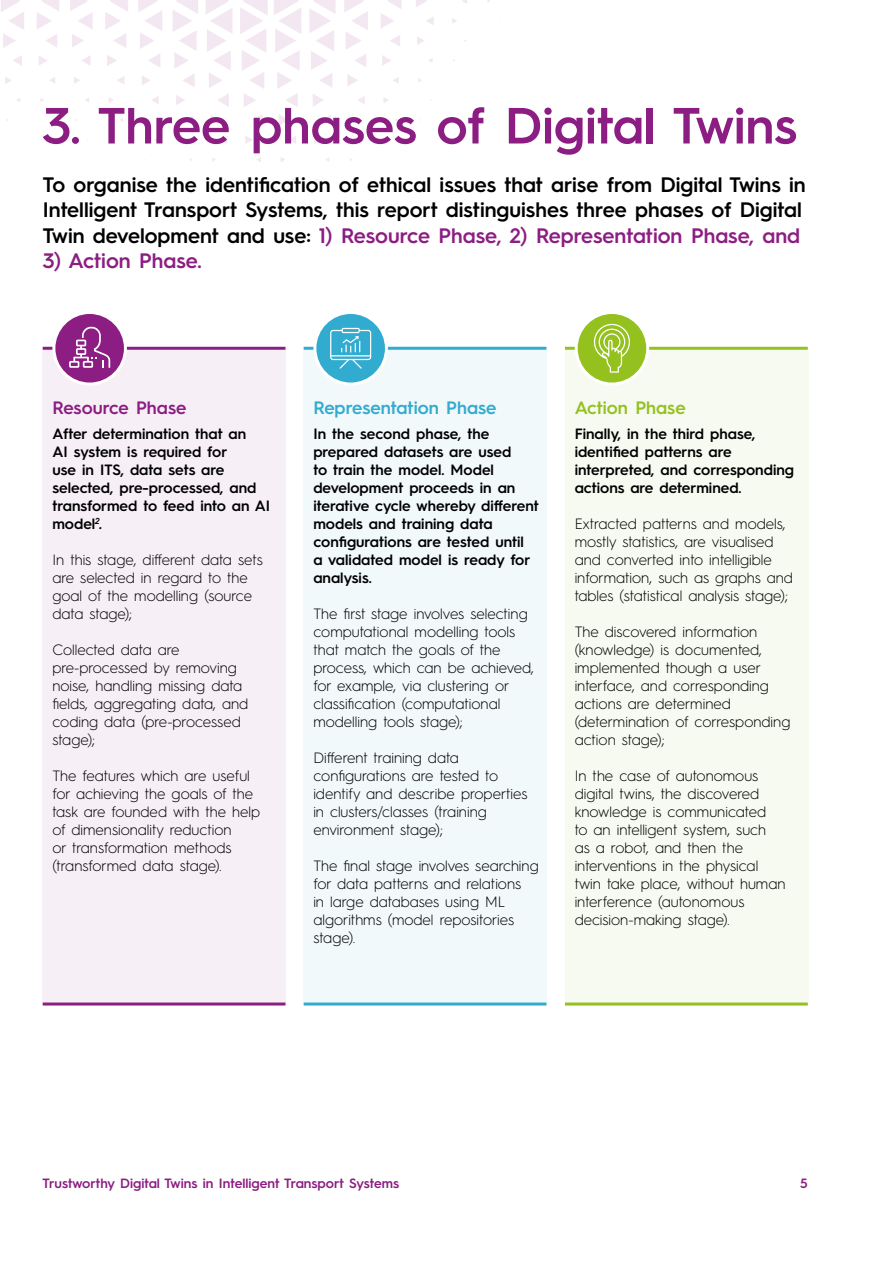
<style>
.page{position:relative;width:893px;height:1263px;background:#fff}
.page>*{position:absolute;margin:0;border:0;box-sizing:border-box;transform-origin:0 0}
.t1{font:600 51px "Hurme Geometric Sans 3";color:#8c1d82}
.t2{font:600 21px/25.2px "Hurme Geometric Sans 3";color:#000}
.t3{font:600 21px "Hurme Geometric Sans 3";color:#8c1d82}
.t4{font:600 18px "Hurme Geometric Sans 3";color:#32abd0}
.t5{font:600 18px "Hurme Geometric Sans 3";color:#8c1d82}
.t6{font:600 18px "Hurme Geometric Sans 3";color:#95c11f}
.t7{font:300 15px/18px "Hurme Geometric Sans 3";color:#000}
.t8{font:600 15px/18px "Hurme Geometric Sans 3";color:#000}
.t9{font:600 13.5px "Hurme Geometric Sans 3";color:#8c1d82}
.s1{color:#8c1d82}
.s2{font-style:italic}
</style>
<div class="page">
<svg style="left:463px;top:0;width:4px;height:4px"></svg>
<svg style="left:452px;top:18px;width:5px;height:5px"></svg>
<svg style="left:416px;top:0;width:10px;height:7px"></svg>
<svg style="left:426px;top:17px;width:8px;height:8px"></svg>
<svg style="left:417px;top:37px;width:7px;height:8px"></svg>
<svg style="left:428px;top:58px;width:5px;height:5px"></svg>
<svg style="left:381px;top:0;width:21px;height:28px"></svg>
<svg style="left:390px;top:35px;width:10px;height:11px"></svg>
<svg style="left:382px;top:55px;width:9px;height:11px"></svg>
<svg style="left:393px;top:77px;width:6px;height:7px"></svg>
<svg style="left:344px;top:0;width:24px;height:67px"></svg>
<svg style="left:383px;top:97px;width:5px;height:6px"></svg>
<svg style="left:347px;top:74px;width:11px;height:12px"></svg>
<svg style="left:358px;top:96px;width:7px;height:8px"></svg>
<svg style="left:349px;top:116px;width:6px;height:7px"></svg>
<svg style="left:309px;top:0;width:27px;height:106px"></svg>
<svg style="left:323px;top:115px;width:8px;height:10px"></svg>
<svg style="left:274px;top:0;width:27px;height:107px"></svg>
<svg style="left:314px;top:136px;width:7px;height:8px"></svg>
<svg style="left:279px;top:114px;width:9px;height:12px"></svg>
<svg style="left:289px;top:136px;width:7px;height:8px"></svg>
<svg style="left:240px;top:0;width:28px;height:107px"></svg>
<svg style="left:253px;top:115px;width:10px;height:10px"></svg>
<svg style="left:281px;top:157px;width:4px;height:5px"></svg>
<svg style="left:206px;top:0;width:27px;height:107px"></svg>
<svg style="left:245px;top:136px;width:7px;height:8px"></svg>
<svg style="left:256px;top:157px;width:5px;height:5px"></svg>
<svg style="left:172px;top:0;width:26px;height:87px"></svg>
<svg style="left:211px;top:115px;width:8px;height:10px"></svg>
<svg style="left:221px;top:136px;width:6px;height:7px"></svg>
<svg style="left:138px;top:0;width:24px;height:67px"></svg>
<svg style="left:176px;top:95px;width:9px;height:10px"></svg>
<svg style="left:186px;top:116px;width:7px;height:8px"></svg>
<svg style="left:105px;top:0;width:23px;height:48px"></svg>
<svg style="left:142px;top:75px;width:8px;height:10px"></svg>
<svg style="left:152px;top:96px;width:7px;height:8px"></svg>
<svg style="left:107px;top:55px;width:10px;height:11px"></svg>
<svg style="left:117px;top:76px;width:8px;height:8px"></svg>
<svg style="left:143px;top:118px;width:4px;height:4px"></svg>
<svg style="left:70px;top:0;width:23px;height:47px"></svg>
<svg style="left:82px;top:55px;width:9px;height:11px"></svg>
<svg style="left:109px;top:98px;width:4px;height:5px"></svg>
<svg style="left:37px;top:0;width:22px;height:47px"></svg>
<svg style="left:74px;top:77px;width:6px;height:7px"></svg>
<svg style="left:85px;top:98px;width:4px;height:5px"></svg>
<svg style="left:39px;top:56px;width:8px;height:9px"></svg>
<svg style="left:49px;top:77px;width:6px;height:7px"></svg>
<svg style="left:1px;top:0;width:23px;height:48px"></svg>
<svg style="left:13px;top:55px;width:9px;height:11px"></svg>
<svg style="left:5px;top:77px;width:6px;height:7px"></svg>
<div style="left:43px;top:350px;width:243px;height:652px;background:#f7eff6"></div>
<div style="left:304px;top:350px;width:243px;height:652px;background:#f1f9fb"></div>
<div style="left:565px;top:350px;width:243px;height:652px;background:#f7faf0"></div>
<hr style="left:43px;top:347px;width:242px;height:3px;background:#8c1d82">
<hr style="left:304px;top:347px;width:242px;height:3px;background:#32abd0">
<hr style="left:565px;top:347px;width:243px;height:3px;background:#95c11f">
<div style="left:54px;top:312px;width:71px;height:72px;background:#8c1d82;border-radius:50%"></div>
<div style="left:52px;top:311px;width:75px;height:75px;border:3px solid #fff;border-radius:50%"></div>
<div style="left:315px;top:312px;width:71px;height:72px;background:#32abd0;border-radius:50%"></div>
<div style="left:313px;top:311px;width:75px;height:75px;border:3px solid #fff;border-radius:50%"></div>
<div style="left:576px;top:312px;width:72px;height:72px;background:#95c11f;border-radius:50%"></div>
<div style="left:575px;top:311px;width:74px;height:75px;border:3px solid #fff;border-radius:50%"></div>
<svg style="left:330px;top:328px;width:41px;height:41px"></svg>
<svg style="left:69px;top:327px;width:41px;height:41px"></svg>
<svg style="left:594px;top:324px;width:36px;height:49px"></svg>
<hr style="left:43px;top:1002px;width:242px;height:3px;background:#8c1d82">
<hr style="left:304px;top:1002px;width:242px;height:3px;background:#32abd0">
<hr style="left:565px;top:1002px;width:243px;height:3px;background:#95c11f">
<h1 class="t1" style="left:43px;top:90px;width:756px">3. Three phases of Digital Twins</h1>
<p class="t2" style="left:43px;top:171px;width:764px">To organise the identification of ethical issues that arise from Digital Twins in<br>Intelligent Transport Systems, this report distinguishes three phases of Digital<br>Twin development and use: <span class="s1">1) Resource Phase, 2) Representation Phase, and</span></p>
<h2 class="t3" style="left:43px;top:246px;width:161px">3) Action Phase.</h2>
<p class="t5" style="left:52px;top:395px;width:135px">Resource Phase</p>
<p class="t4" style="left:313px;top:395px;width:185px">Representation Phase</p>
<p class="t6" style="left:575px;top:395px;width:113px">Action Phase</p>
<p class="t8" style="left:52px;top:423px;width:219px">After determination that an<br>AI system is required for<br>use in ITS, data sets are selected, pre-processed, and transformed to feed into an AI model<sup>2</sup><span class="s2">.</span></p>
<p class="t7" style="left:52px;top:549px;width:212px">In this stage, different data sets are selected in regard to the goal of the modelling (source data stage);</p>
<p class="t7" style="left:52px;top:639px;width:197px">Collected data are pre-processed by removing noise, handling missing data fields, aggregating data, and coding data (pre-processed stage);</p>
<p class="t7" style="left:52px;top:765px;width:209px">The features which are useful for achieving the goals of the task are founded with the help of dimensionality reduction<br>or transformation methods (transformed data stage).</p>
<p class="t8" style="left:313px;top:423px;width:227px">In the second phase, the prepared datasets are used<br>to train the model. Model development proceeds in an iterative cycle whereby different models and training data configurations are tested until<br>a validated model is ready for analysis.</p>
<p class="t7" style="left:313px;top:603px;width:222px">The first stage involves selecting computational modelling tools that match the goals of the process, which can be achieved, for example, via clustering or classification (computational modelling tools stage);</p>
<p class="t7" style="left:313px;top:747px;width:216px">Different training data configurations are tested to identify and describe properties in clusters/classes (training environment stage);</p>
<p class="t7" style="left:313px;top:855px;width:227px">The final stage involves searching for data patterns and relations<br>in large databases using ML algorithms (model repositories stage).</p>
<p class="t8" style="left:575px;top:423px;width:221px">Finally, in the third phase, identified patterns are interpreted, and corresponding actions are determined.</p>
<p class="t7" style="left:575px;top:513px;width:220px">Extracted patterns and models, mostly statistics, are visualised and converted into intelligible information, such as graphs and tables (statistical analysis stage);</p>
<p class="t7" style="left:575px;top:621px;width:217px">The discovered information (knowledge) is documented, implemented though a user interface, and corresponding actions are determined (determination of corresponding action stage);</p>
<p class="t7" style="left:575px;top:765px;width:212px">In the case of autonomous digital twins, the discovered knowledge is communicated<br>to an intelligent system, such<br>as a robot, and then the interventions in the physical twin take place, without human interference (autonomous decision-making stage).</p>
<p class="t9" style="left:43px;top:1174px;width:358px">Trustworthy Digital Twins in Intelligent Transport Systems</p>
<p class="t9" style="left:800px;top:1174px;width:9px">5</p>
</div>
